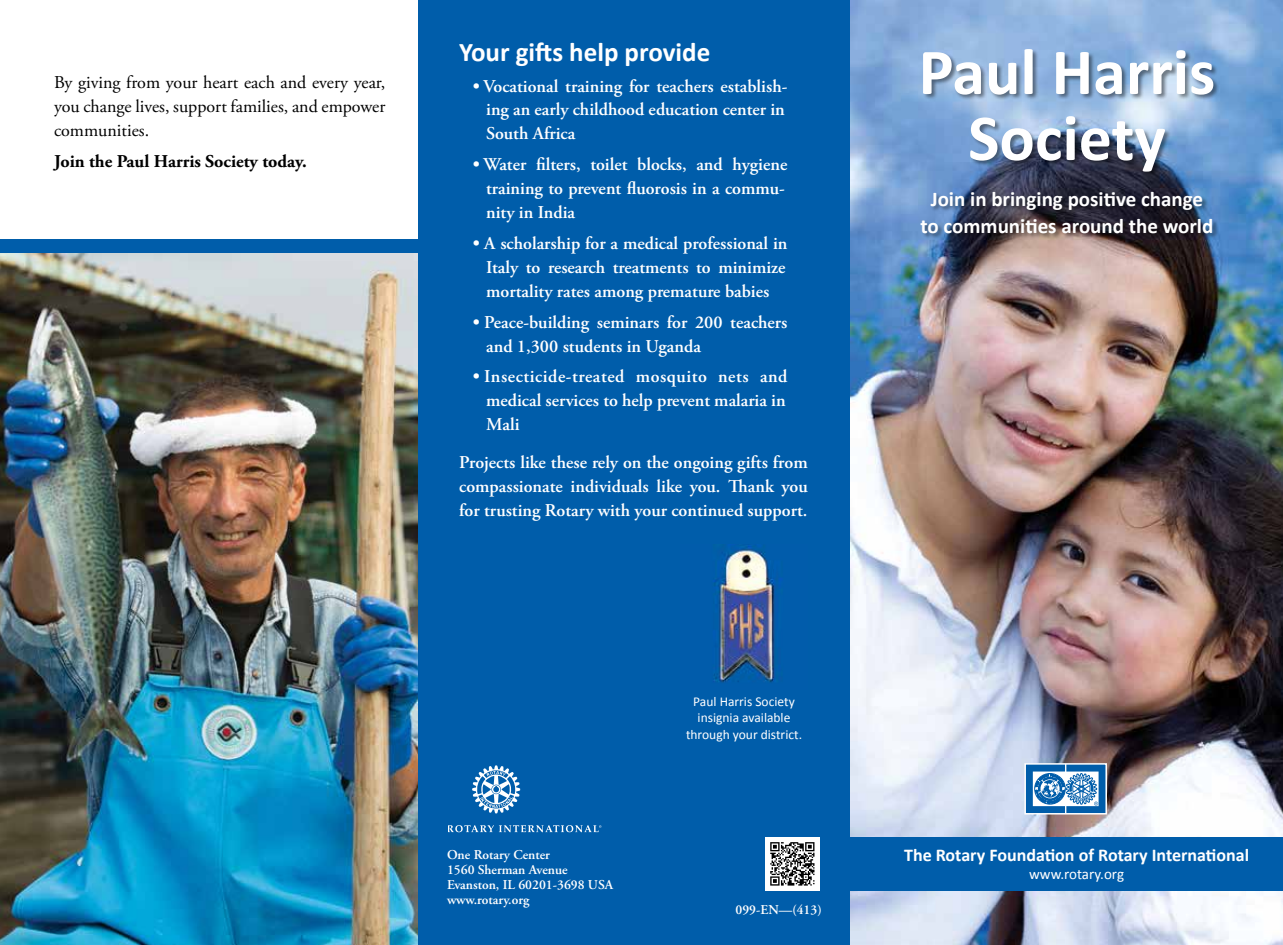
<style>
.page{position:relative;width:1283px;height:945px;background:#fff}
.page>*{position:absolute;margin:0;border:0;box-sizing:border-box;transform-origin:0 0}
.t1{font:700 66px/66px "Calibri";color:#fff;text-align:center}
.t2{font:700 27px "Calibri";color:#fff}
.t3{font:700 21px/27px "Calibri";color:#fff;text-align:center}
.t4{font:600 18px/24px "Adobe Garamond Pro";color:#fff}
.t5{font:18px/24px "Adobe Garamond Pro";color:#000;text-align:justify}
.t6{font:700 18px "Calibri";color:#fff}
.t7{font:700 18px "Adobe Garamond Pro";color:#000}
.t8{font:15px "Calibri";color:#fff}
.t9{font:600 13.5px/15px "Adobe Garamond Pro";color:#fff}
.t10{font:13.5px/16.2px "Calibri";color:#fff;text-align:center}
</style>
<div class="page">
<img style="left:0;top:253px;width:418px;height:692px">
<div style="left:418px;top:0;width:432px;height:945px;background:#005daa"></div>
<svg style="left:448px;top:825px;width:153px;height:7px"></svg>
<svg style="left:472px;top:765px;width:48px;height:48px"></svg>
<img style="left:765px;top:837px;width:54px;height:54px">
<img style="left:850px;top:0;width:432px;height:945px">
<div style="left:850px;top:837px;width:432px;height:54px;background:#005daa"></div>
<svg style="left:1027px;top:766px;width:77px;height:46px"></svg>
<div style="left:1024px;top:763px;width:83px;height:52px;border:2px solid #fff"></div>
<div style="left:920px;top:49px;width:299px;height:190px;background:#000;opacity:.45"></div>
<div style="left:0;top:239px;width:418px;height:14px;background:#005daa"></div>
<img style="left:713px;top:545px;width:69px;height:138px">
<p class="t5" style="left:54px;top:71px;width:333px">By giving from your heart each and every year, you change lives, support families, and empower communities.</p>
<p class="t7" style="left:54px;top:151px;width:254px">Join the Paul Harris Society today.</p>
<h2 class="t2" style="left:459px;top:35px;width:253px">Your gifts help provide</h2>
<p class="t4" style="left:486px;top:74px;width:303px;text-indent:-14px">• Vocational training for teachers establish&shy;ing an early childhood education center in<br>South Africa</p>
<p class="t4" style="left:486px;top:153px;width:303px;text-indent:-14px">• Water filters, toilet blocks, and hygiene training to prevent fluorosis in a commu&shy;nity in India</p>
<p class="t4" style="left:486px;top:231px;width:303px;text-align:justify;text-indent:-14px">• A scholarship for a medical professional in Italy to research treatments to minimize mortality rates among premature babies</p>
<p class="t4" style="left:486px;top:310px;width:303px;text-indent:-14px">• Peace-building seminars for 200 teachers and 1,300 students in Uganda</p>
<p class="t4" style="left:486px;top:365px;width:303px;text-align:justify;text-indent:-14px">• Insecticide-treated mosquito nets and medical services to help prevent malaria in Mali</p>
<p class="t4" style="left:459px;top:450px;width:350px;text-align:justify">Projects like these rely on the ongoing gifts from compassionate individuals like you. Thank you for trusting Rotary with your continued support.</p>
<p class="t9" style="left:447px;top:848px;width:168px">One Rotary Center<br>1560 Sherman Avenue<br>Evanston, IL 60201-3698 USA www.rotary.org</p>
<p class="t10" style="left:686px;top:694px;width:118px">Paul Harris Society insignia available through your district.</p>
<p class="t9" style="left:735px;top:902px;width:88px">099-EN—(413)</p>
<h1 class="t1" style="left:918px;top:39px;width:298px">Paul Harris<br>Society</h1>
<p class="t3" style="left:920px;top:185px;width:294px">Join in bringing positive change to communities around the world</p>
<p class="t6" style="left:904px;top:844px;width:346px">The Rotary Foundation of Rotary International</p>
<p class="t8" style="left:1029px;top:865px;width:96px">www.rotary.org</p>
</div>
